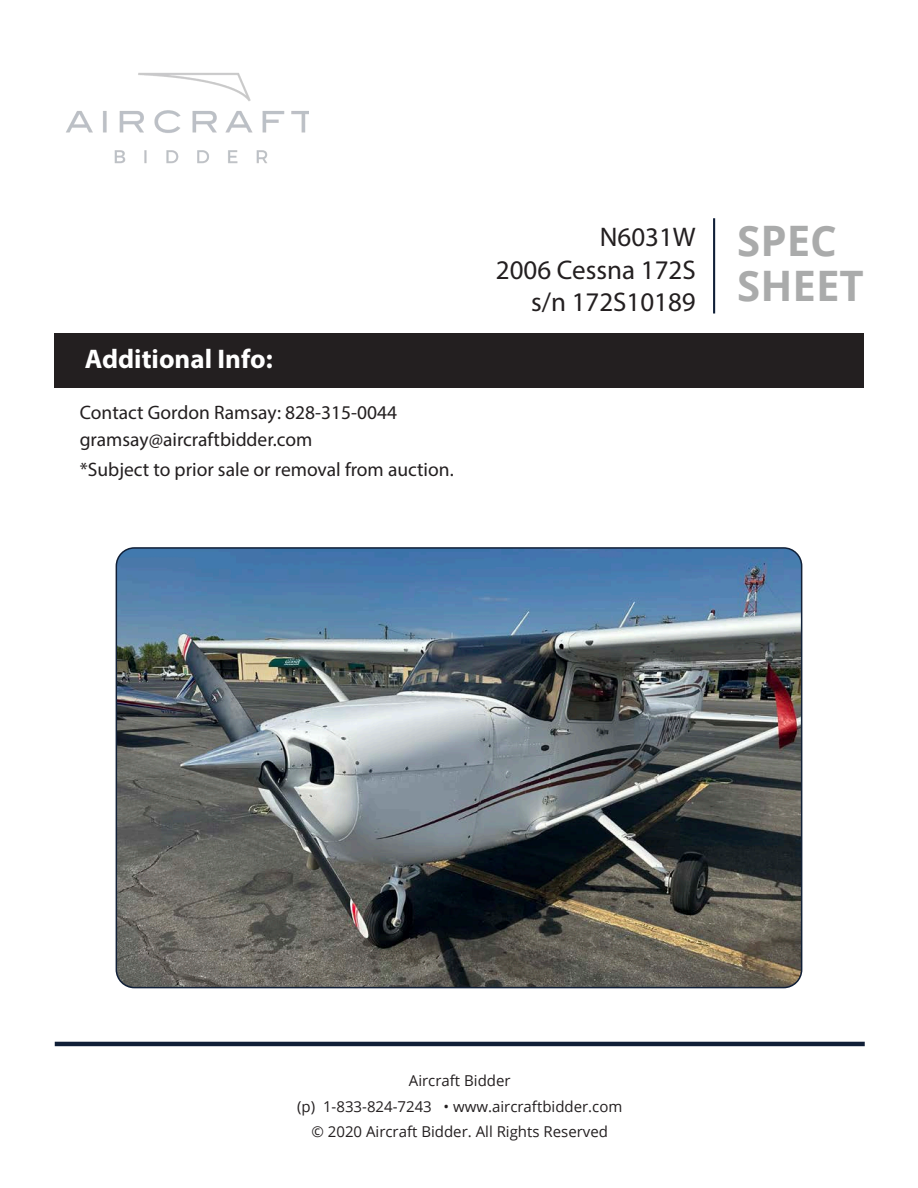
<style>
.page{position:relative;width:918px;height:1188px;background:#fff}
.page>*{position:absolute;margin:0;border:0;box-sizing:border-box;transform-origin:0 0}
.t1{font:700 42px/45.2px "Open Sans";color:#aaabab}
.t2{font:27px/32.4px "Myriad Pro";color:#231f20;text-align:right}
.t3{font:700 27px "Myriad Pro";color:#fff}
.t4{font:19.5px "Myriad Pro";color:#231f20}
.t5{font:15px/25.5px "Open Sans";color:#231f20;text-align:center}
</style>
<div class="page">
<div style="left:54px;top:333px;width:809px;height:55px;background:#231f20"></div>
<img style="left:66px;top:73px;width:243px;height:91px">
<hr style="left:55px;top:1042px;width:810px;height:4px;background:#101f37">
<hr style="left:713px;top:218px;width:2px;height:96px;background:#101f37">
<img style="left:116px;top:548px;width:686px;height:440px">
<div style="left:116px;top:547px;width:686px;height:441px;border:2px solid #101f37;border-radius:18px"></div>
<p class="t3" style="left:85px;top:341px;width:189px">Additional Info:</p>
<p class="t4" style="left:80px;top:401px;width:319px">Contact Gordon Ramsay: 828-315-0044</p>
<p class="t4" style="left:80px;top:428px;width:234px">gramsay@aircraftbidder.com</p>
<p class="t4" style="left:80px;top:458px;width:375px">*Subject to prior sale or removal from auction.</p>
<h2 class="t2" style="left:496px;top:221px;width:201px">N6031W<br>2006 Cessna 172S s/n 172S10189</h2>
<h1 class="t1" style="left:737px;top:217px;width:128px">SPEC<br>SHEET</h1>
<p class="t5" style="left:297px;top:1068px;width:327px">Aircraft Bidder<br>(p) 1-833-824-7243 • www.aircraftbidder.com © 2020 Aircraft Bidder. All Rights Reserved</p>
</div>
